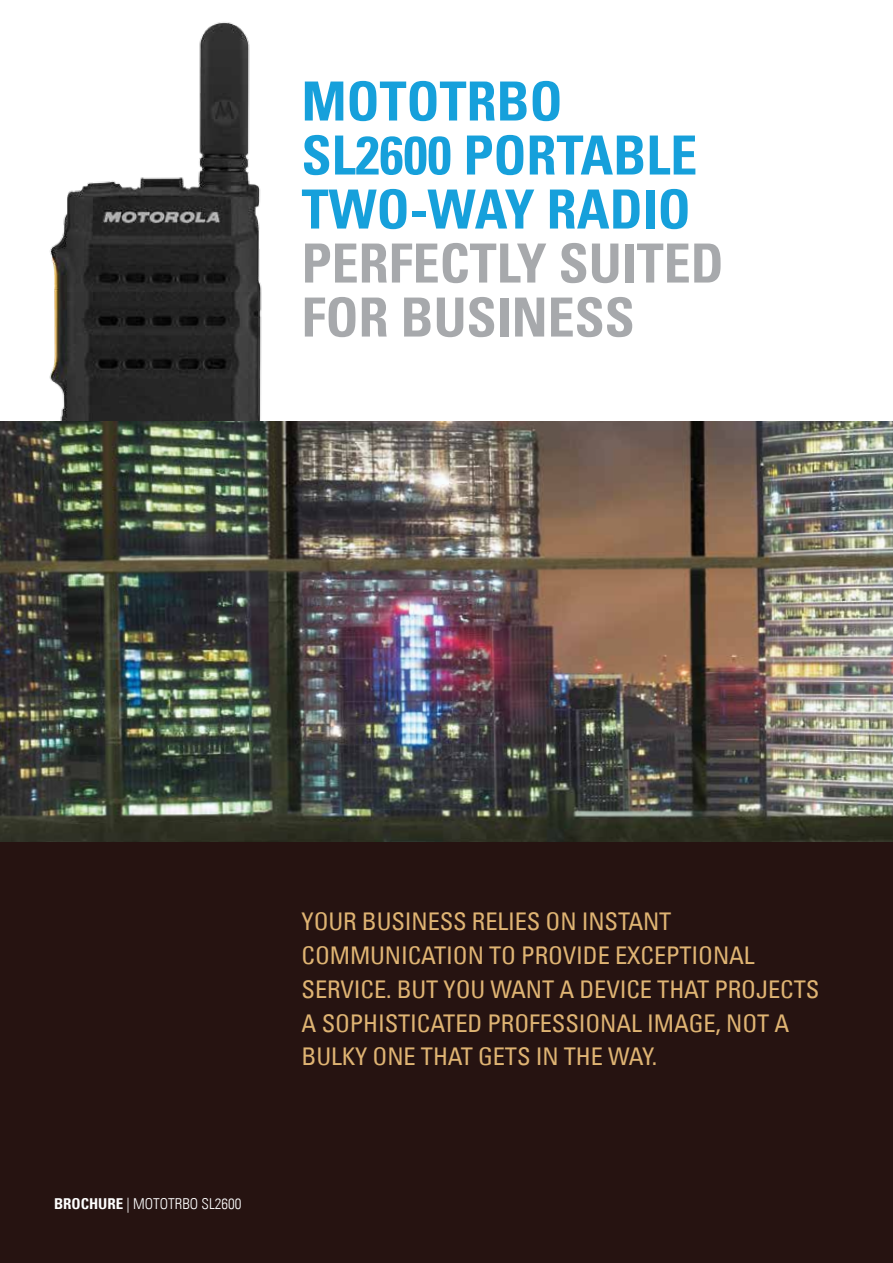
<style>
.page{position:relative;width:893px;height:1263px;background:#fff}
.page>*{position:absolute;margin:0;border:0;box-sizing:border-box;transform-origin:0 0}
.t1{font:700 condensed 54px/54px "Univers LT";color:#16a0db}
.t2{font:700 condensed 54px/54px "Univers LT";color:#a7a9ac}
.t3{font:condensed 24.45px/33.8px "Univers LT";letter-spacing:-.005em;color:#dfb473}
.t4{font:300 condensed 15px "Univers LT";color:#fff}
.s1{font-weight:700}
</style>
<div class="page">
<img style="left:0;top:421px;width:893px;height:421px">
<div style="left:0;top:842px;width:893px;height:421px;background:#261311"></div>
<img style="left:49px;top:22px;width:213px;height:399px">
<h1 class="t1" style="left:302px;top:74px;width:397px">MOTOTRBO<br>SL2600 PORTABLE<br>TWO-WAY RADIO</h1>
<h1 class="t2" style="left:302px;top:236px;width:424px">PERFECTLY SUITED<br>FOR BUSINESS</h1>
<p class="t4" style="left:54px;top:1195px;width:189px"><span class="s1">BROCHURE</span> | MOTOTRBO SL2600</p>
<p class="t3" style="left:302px;top:904px;width:519px">YOUR BUSINESS RELIES ON INSTANT COMMUNICATION TO PROVIDE EXCEPTIONAL SERVICE. BUT YOU WANT A DEVICE THAT PROJECTS A SOPHISTICATED PROFESSIONAL IMAGE, NOT A BULKY ONE THAT GETS IN THE WAY.</p>
</div>
